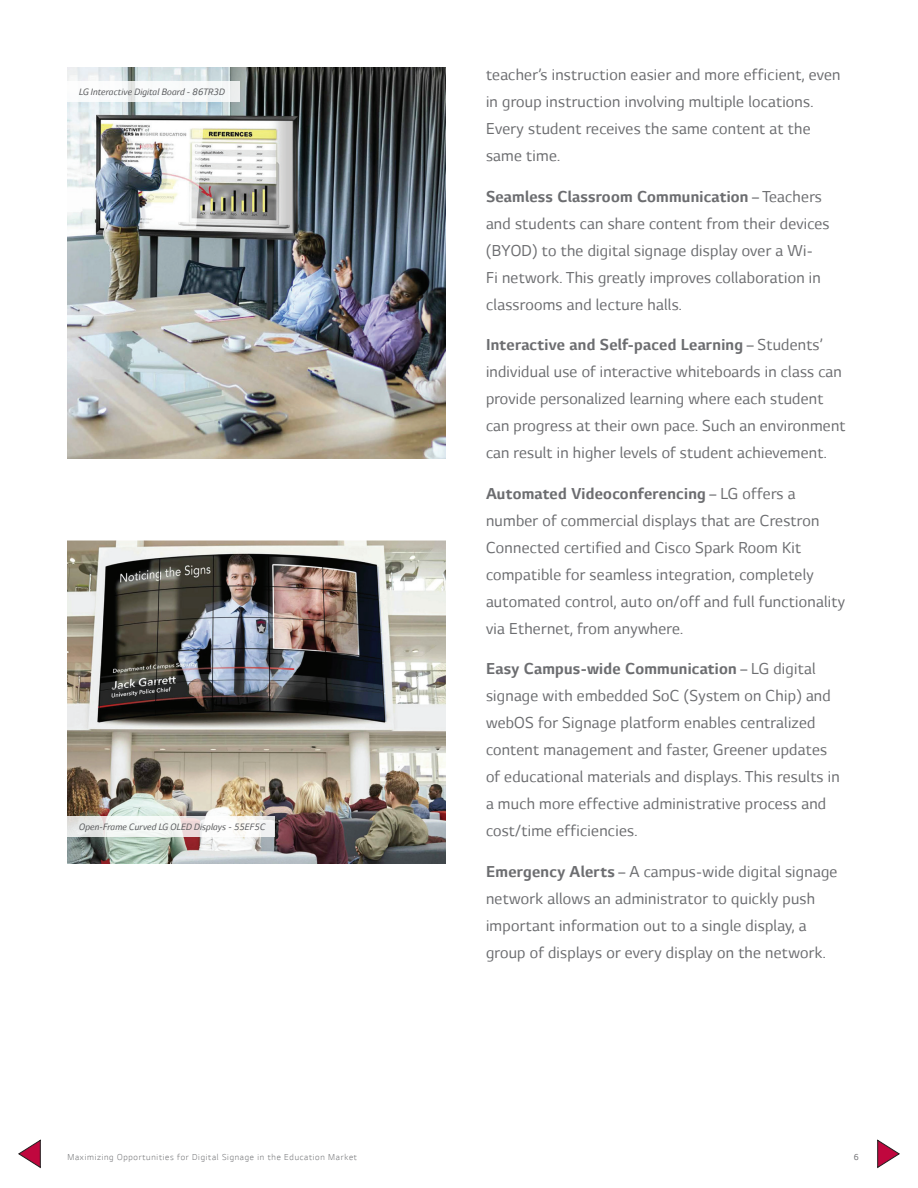
<style>
.page{position:relative;width:918px;height:1188px;background:#fff}
.page>*{position:absolute;margin:0;border:0;box-sizing:border-box;transform-origin:0 0}
.t1{font:18px/27px "LG Smart";letter-spacing:.015em;color:#6c6d70}
.t2{font:italic 10.5px "LG Smart";color:#57585a}
.t3{font:300 9.75px "LG Smart";letter-spacing:.075em;color:#6c6d70}
.t4{font:9.75px "LG Smart";color:#6c6d70}
.s1{font-weight:700}
</style>
<div class="page">
<svg style="left:18px;top:1140px;width:23px;height:28px"></svg>
<svg style="left:877px;top:1140px;width:23px;height:28px"></svg>
<img style="left:68px;top:68px;width:378px;height:391px">
<img style="left:68px;top:540px;width:378px;height:324px">
<svg style="left:68px;top:816px;width:207px;height:21px;fill:#f4f7f4"></svg>
<svg style="left:68px;top:81px;width:172px;height:21px"></svg>
<p class="t2" style="left:79px;top:86px;width:147px">LG Interactive Digital Board - 86TR3D</p>
<p class="t2" style="left:79px;top:821px;width:188px">Open-Frame Curved LG OLED Displays - 55EF5C</p>
<p class="t1" style="left:486px;top:62px;width:356px">teacher’s instruction easier and more efficient, even in group instruction involving multiple locations.<br>Every student receives the same content at the same time.</p>
<p class="t1" style="left:486px;top:183px;width:345px"><span class="s1">Seamless Classroom Communication</span> – Teachers and students can share content from their devices (BYOD) to the digital signage display over a Wi-<br>Fi network. This greatly improves collaboration in classrooms and lecture halls.</p>
<p class="t1" style="left:486px;top:332px;width:361px"><span class="s1">Interactive and Self-paced Learning</span> – Students’ individual use of interactive whiteboards in class can provide personalized learning where each student can progress at their own pace. Such an environment can result in higher levels of student achievement.</p>
<p class="t1" style="left:486px;top:480px;width:361px"><span class="s1">Automated Videoconferencing</span> – LG offers a number of commercial displays that are Crestron Connected certified and Cisco Spark Room Kit compatible for seamless integration, completely automated control, auto on/off and full functionality via Ethernet, from anywhere.</p>
<p class="t1" style="left:486px;top:656px;width:355px"><span class="s1">Easy Campus-wide Communication</span> – LG digital signage with embedded SoC (System on Chip) and webOS for Signage platform enables centralized content management and faster, Greener updates of educational materials and displays. This results in a much more effective administrative process and cost/time efficiencies.</p>
<p class="t1" style="left:486px;top:858px;width:353px"><span class="s1">Emergency Alerts</span> – A campus-wide digital signage network allows an administrator to quickly push important information out to a single display, a group of displays or every display on the network.</p>
<p class="t3" style="left:68px;top:1152px;width:291px">Maximizing Opportunities for Digital Signage in the Education Market</p>
<p class="t4" style="left:854px;top:1152px;width:7px">6</p>
</div>
